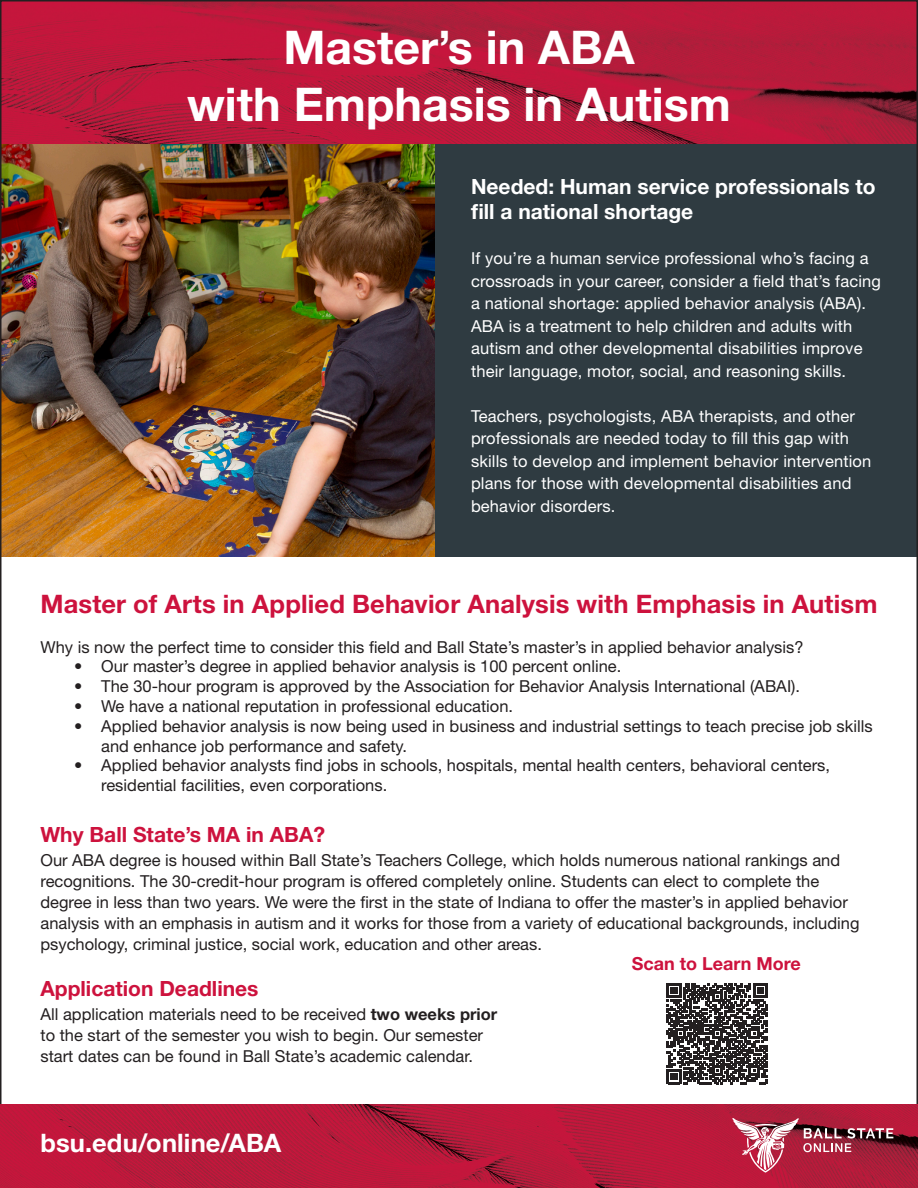
<style>
.page{position:relative;width:918px;height:1188px;background:#fff}
.page>*{position:absolute;margin:0;border:0;box-sizing:border-box;transform-origin:0 0}
.t1{font:700 46.5px "Helvetica Neue LT Std";color:#fff}
.t2{font:700 25.5px "Helvetica Neue LT Std";letter-spacing:.005em;color:#cd123d}
.t3{font:700 25.5px "Helvetica Neue LT Std";letter-spacing:.005em;color:#fff}
.t4{font:700 21px/25.2px "Helvetica Neue LT Std";color:#fff}
.t5{font:700 21px "Helvetica Neue LT Std";color:#cd123d}
.t6{font:700 18px "Helvetica Neue LT Std";color:#cd123d}
.t7{font:16.5px/21px "Helvetica Neue LT Std";color:#231f20}
.t8{font:16.5px/22.5px "Helvetica Neue LT Std";letter-spacing:.01em;color:#fff}
.s1{font-weight:700}
</style>
<div class="page">
<img style="left:3px;top:3px;width:912px;height:142px">
<div style="left:419px;top:145px;width:499px;height:412px;background:#2f3b41"></div>
<img style="left:3px;top:145px;width:431px;height:411px">
<img style="left:0;top:1105px;width:918px;height:83px">
<svg style="left:667px;top:983px;width:100px;height:101px"></svg>
<svg style="left:732px;top:1117px;width:161px;height:56px;background:#ae4257"></svg>
<p class="t1" style="left:283px;top:18px;width:353px">Master’s in ABA</p>
<p class="t1" style="left:187px;top:76px;width:545px">with Emphasis in Autism</p>
<p class="t4" style="left:471px;top:174px;width:406px">Needed: Human service professionals to fill a national shortage</p>
<p class="t8" style="left:471px;top:247px;width:412px">If you’re a human service professional who’s facing a crossroads in your career, consider a field that’s facing a national shortage: applied behavior analysis (ABA).<br>ABA is a treatment to help children and adults with autism and other developmental disabilities improve their language, motor, social, and reasoning skills.</p>
<p class="t8" style="left:471px;top:404px;width:402px">Teachers, psychologists, ABA therapists, and other professionals are needed today to fill this gap with skills to develop and implement behavior intervention plans for those with developmental disabilities and behavior disorders.</p>
<p class="t2" style="left:40px;top:588px;width:838px">Master of Arts in Applied Behavior Analysis with Emphasis in Autism</p>
<p class="t7" style="left:40px;top:636px;width:765px">Why is now the perfect time to consider this field and Ball State’s master’s in applied behavior analysis?</p>
<p class="t7" style="left:74px;top:656px;width:549px">• Our master’s degree in applied behavior analysis is 100 percent online.</p>
<p class="t7" style="left:74px;top:675px;width:727px">• The 30-hour program is approved by the Association for Behavior Analysis International (ABAI).</p>
<p class="t7" style="left:74px;top:695px;width:440px">• We have a national reputation in professional education.</p>
<p class="t7" style="left:101px;top:716px;width:773px;line-height:19.8px;text-indent:-27px">• Applied behavior analysis is now being used in business and industrial settings to teach precise job skills and enhance job performance and safety.</p>
<p class="t7" style="left:101px;top:755px;width:730px;line-height:19.8px;text-indent:-27px">• Applied behavior analysts find jobs in schools, hospitals, mental health centers, behavioral centers, residential facilities, even corporations.</p>
<p class="t5" style="left:40px;top:821px;width:286px">Why Ball State’s MA in ABA?</p>
<p class="t7" style="left:40px;top:849px;width:821px">Our ABA degree is housed within Ball State’s Teachers College, which holds numerous national rankings and recognitions. The 30-credit-hour program is offered completely online. Students can elect to complete the degree in less than two years. We were the first in the state of Indiana to offer the master’s in applied behavior analysis with an emphasis in autism and it works for those from a variety of educational backgrounds, including psychology, criminal justice, social work, education and other areas.</p>
<p class="t5" style="left:40px;top:976px;width:220px">Application Deadlines</p>
<p class="t7" style="left:40px;top:1003px;width:458px">All application materials need to be received <span class="s1">two weeks prior</span></p>
<p class="t7" style="left:40px;top:1024px;width:444px">to the start of the semester you wish to begin. Our semester</p>
<p class="t7" style="left:40px;top:1045px;width:434px">start dates can be found in Ball State’s academic calendar.</p>
<p class="t6" style="left:632px;top:952px;width:171px">Scan to Learn More</p>
<p class="t3" style="left:40px;top:1127px;width:242px">bsu.edu/online/ABA</p>
</div>
